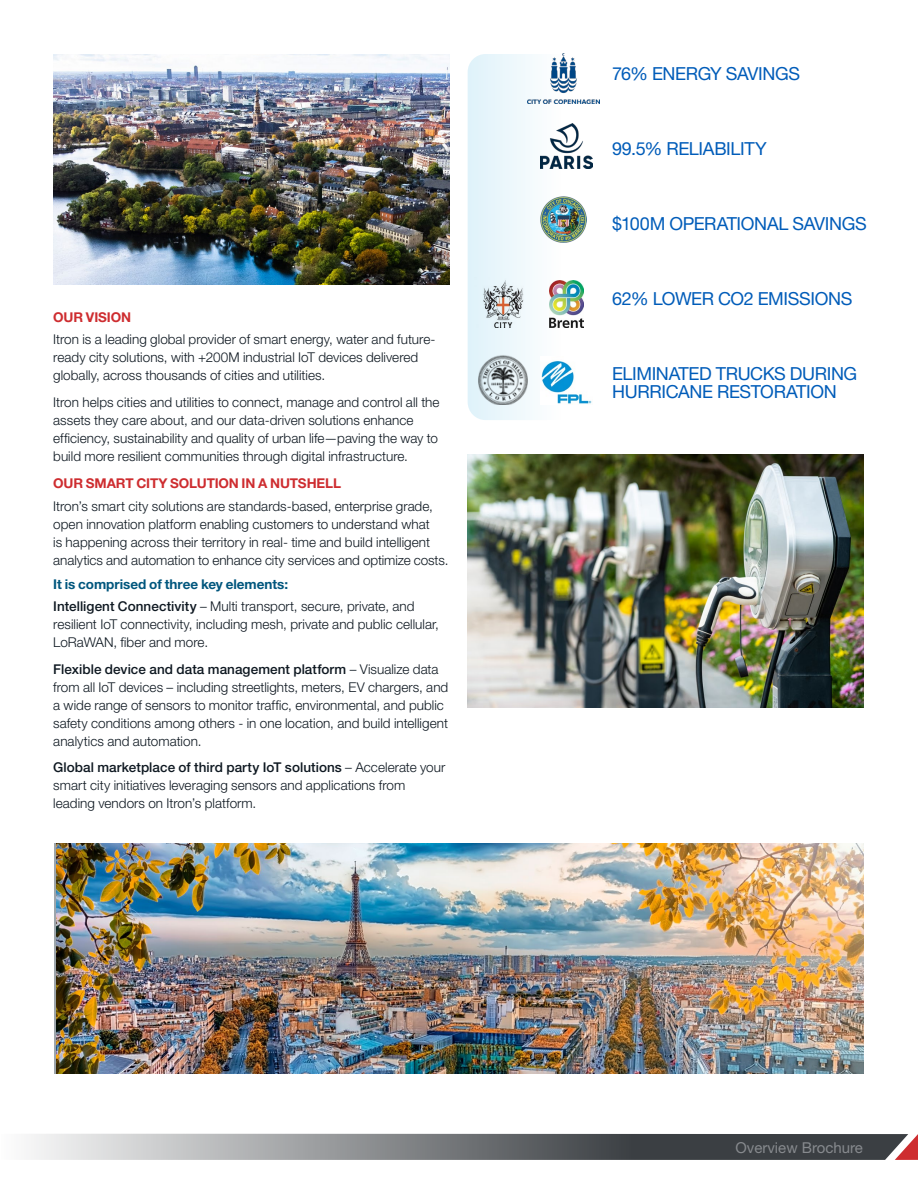
<style>
.page{position:relative;width:918px;height:1188px;background:#fff}
.page>*{position:absolute;margin:0;border:0;box-sizing:border-box;transform-origin:0 0}
.t1{font:18px/18px "Helvetica Neue LT Std";letter-spacing:-.02em;color:#005cb9}
.t2{font:15px "Helvetica Neue LT Std";color:#878a8e}
.t3{font:300 13.5px/18px "Helvetica Neue LT Std";color:#0e1821}
.t4{font:700 13.5px "Helvetica Neue LT Std";letter-spacing:-.01em;color:#ce2d30}
.s1{font-weight:700;color:#00567d}
.s2{font-weight:500}
</style>
<div class="page">
<div style="left:468px;top:54px;width:114px;height:366px;background:linear-gradient(to right,#e0f2fa,#fff);border-radius:18px"></div>
<img style="left:57px;top:843px;width:807px;height:231px">
<svg style="left:31px;top:1134px;width:887px;height:26px;background:#7e7e81"></svg>
<img style="left:468px;top:455px;width:395px;height:252px">
<img style="left:527px;top:54px;width:73px;height:49px">
<img style="left:540px;top:124px;width:52px;height:45px">
<img style="left:475px;top:278px;width:56px;height:50px">
<img style="left:549px;top:281px;width:34px;height:46px">
<img style="left:477px;top:353px;width:52px;height:52px">
<img style="left:540px;top:356px;width:52px;height:48px">
<img style="left:540px;top:196px;width:47px;height:47px">
<img style="left:53px;top:54px;width:397px;height:230px">
<p class="t4" style="left:53px;top:309px;width:79px">OUR VISION</p>
<p class="t3" style="left:53px;top:330px;width:384px">Itron is a leading global provider of smart energy, water and future&shy;ready city solutions, with +200M industrial IoT devices delivered globally, across thousands of cities and utilities.</p>
<p class="t3" style="left:53px;top:393px;width:388px">Itron helps cities and utilities to connect, manage and control all the assets they care about, and our data-driven solutions enhance efficiency, sustainability and quality of urban life—paving the way to build more resilient communities through digital infrastructure.</p>
<p class="t4" style="left:53px;top:475px;width:289px">OUR SMART CITY SOLUTION IN A NUTSHELL</p>
<p class="t3" style="left:53px;top:497px;width:397px">Itron’s smart city solutions are standards-based, enterprise grade, open innovation platform enabling customers to understand what<br>is happening across their territory in real- time and build intelligent analytics and automation to enhance city services and optimize costs.</p>
<p class="t3" style="left:53px;top:572px;width:363px;line-height:22.5px"><span class="s1">It is comprised of three key elements:<br></span><span class="s2">Intelligent Connectivity</span> – Multi transport, secure, private, and</p>
<p class="t3" style="left:53px;top:615px;width:387px">resilient IoT connectivity, including mesh, private and public cellular,<br>LoRaWAN, fiber and more.</p>
<p class="t3" style="left:53px;top:660px;width:397px"><span class="s2">Flexible device and data management platform</span> – Visualize data from all IoT devices – including streetlights, meters, EV chargers, and a wide range of sensors to monitor traffic, environmental, and public safety conditions among others - in one location, and build intelligent analytics and automation.</p>
<p class="t3" style="left:53px;top:758px;width:394px"><span class="s2">Global marketplace of third party IoT solutions</span> – Accelerate your smart city initiatives leveraging sensors and applications from leading vendors on Itron’s platform.</p>
<h1 class="t1" style="left:612px;top:64px;width:189px">76% ENERGY SAVINGS</h1>
<h1 class="t1" style="left:612px;top:139px;width:156px">99.5% RELIABILITY</h1>
<h1 class="t1" style="left:612px;top:214px;width:256px">$100M OPERATIONAL SAVINGS</h1>
<h1 class="t1" style="left:612px;top:289px;width:242px">62% LOWER CO2 EMISSIONS</h1>
<h1 class="t1" style="left:612px;top:364px;width:247px">ELIMINATED TRUCKS DURING<br>HURRICANE RESTORATION</h1>
<p class="t2" style="left:736px;top:1139px;width:129px">Overview Brochure</p>
</div>
